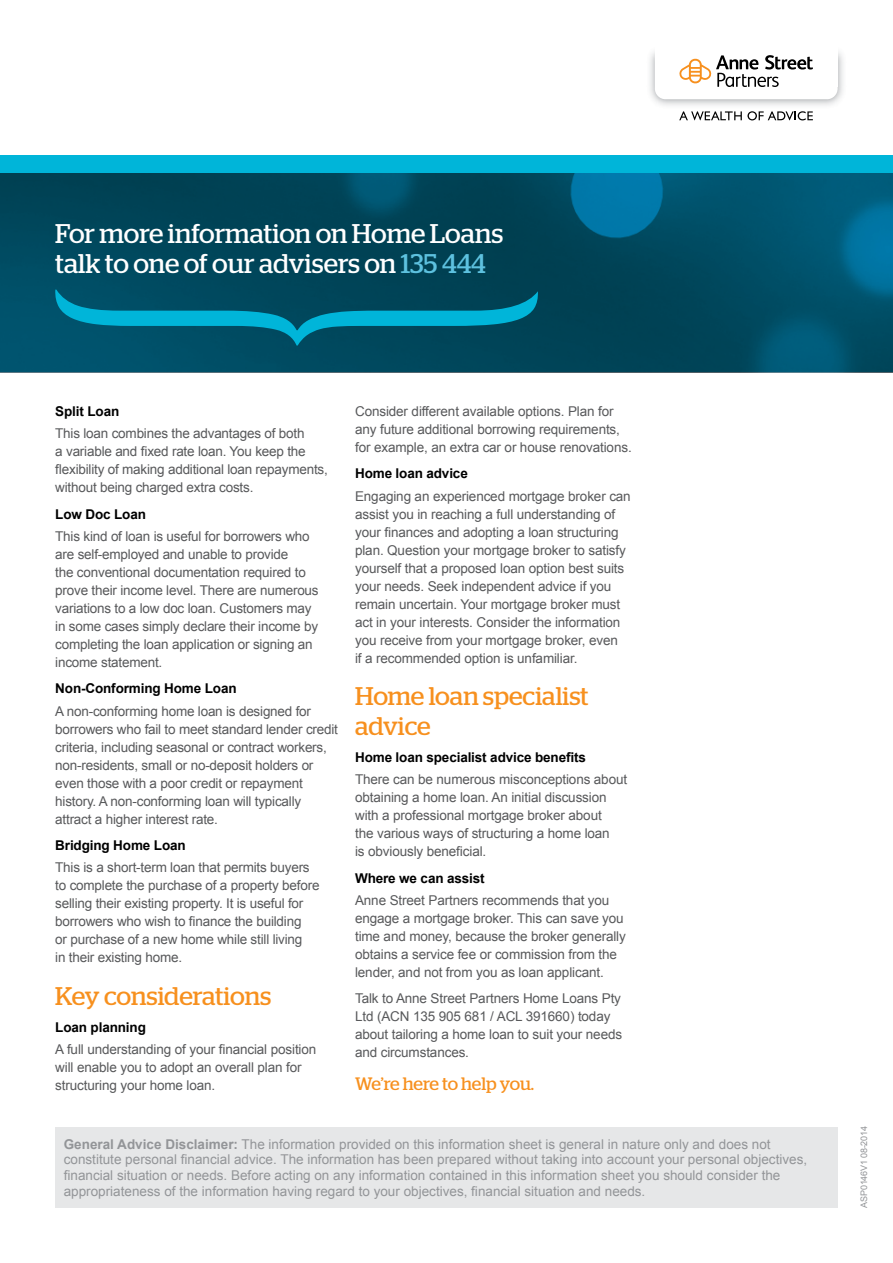
<style>
.page{position:relative;width:893px;height:1263px;background:#fff}
.page>*{position:absolute;margin:0;border:0;box-sizing:border-box;transform-origin:0 0}
.t1{font:27px/30px "Stag";letter-spacing:-.005em;color:#fff}
.t2{font:25.5px/30px "Stag";letter-spacing:-.005em;color:#f7901e}
.t3{font:18px "Stag";letter-spacing:-.005em;color:#f7901e}
.t4{font:13.5px/18px "Arial";letter-spacing:-.01em;color:#58595b}
.t5{font:13.5px/15.8px "Arial";color:#939598}
.t6{font:700 13.5px "Arial";letter-spacing:-.01em;color:#000}
.t7{font:9px "Arial";letter-spacing:-.02em;color:#939598}
.s1{color:#5dc1df}
.s2{font-weight:700}
</style>
<div class="page">
<img style="left:0;top:172px;width:893px;height:200px">
<div style="left:0;top:155px;width:893px;height:17px;background:#00b5d9"></div>
<svg style="left:55px;top:290px;width:483px;height:55px;background:#00657f"></svg>
<img style="left:650px;top:52px;width:193px;height:54px">
<div style="left:655px;top:30px;width:183px;height:57px;background:#fff"></div>
<svg style="left:679px;top:111px;width:134px;height:9px"></svg>
<svg style="left:655px;top:55px;width:183px;height:44px"></svg>
<div style="left:55px;top:1127px;width:783px;height:81px;background:#e6e7e8"></div>
<h1 class="t1" style="left:55px;top:218px;width:449px">For more information on Home Loans talk to one of our advisers on <span class="s1">135 444</span></h1>
<p class="t6" style="left:55px;top:402px;width:66px">Split Loan</p>
<p class="t4" style="left:55px;top:425px;width:274px">This loan combines the advantages of both<br>a variable and fixed rate loan. You keep the flexibility of making additional loan repayments, without being charged extra costs.</p>
<p class="t6" style="left:55px;top:505px;width:92px">Low Doc Loan</p>
<p class="t4" style="left:55px;top:527px;width:265px">This kind of loan is useful for borrowers who are self-employed and unable to provide<br>the conventional documentation required to prove their income level. There are numerous variations to a low doc loan. Customers may in some cases simply declare their income by completing the loan application or signing an income statement.</p>
<p class="t6" style="left:55px;top:680px;width:183px">Non-Conforming Home Loan</p>
<p class="t4" style="left:55px;top:702px;width:284px">A non-conforming home loan is designed for borrowers who fail to meet standard lender credit criteria, including seasonal or contract workers, non-residents, small or no-deposit holders or even those with a poor credit or repayment history. A non-conforming loan will typically attract a higher interest rate.</p>
<p class="t6" style="left:55px;top:836px;width:132px">Bridging Home Loan</p>
<p class="t4" style="left:55px;top:859px;width:266px">This is a short-term loan that permits buyers to complete the purchase of a property before selling their existing property. It is useful for borrowers who wish to finance the building<br>or purchase of a new home while still living<br>in their existing home.</p>
<h2 class="t2" style="left:55px;top:981px;width:218px">Key considerations</h2>
<p class="t6" style="left:55px;top:1018px;width:92px">Loan planning</p>
<p class="t4" style="left:55px;top:1040px;width:263px">A full understanding of your financial position will enable you to adopt an overall plan for structuring your home loan.</p>
<p class="t4" style="left:355px;top:402px;width:278px">Consider different available options. Plan for any future additional borrowing requirements, for example, an extra car or house renovations.</p>
<p class="t6" style="left:355px;top:465px;width:114px">Home loan advice</p>
<p class="t4" style="left:355px;top:487px;width:277px">Engaging an experienced mortgage broker can assist you in reaching a full understanding of your finances and adopting a loan structuring plan. Question your mortgage broker to satisfy yourself that a proposed loan option best suits your needs. Seek independent advice if you remain uncertain. Your mortgage broker must act in your interests. Consider the information you receive from your mortgage broker, even<br>if a recommended option is unfamiliar.</p>
<h2 class="t2" style="left:355px;top:681px;width:235px">Home loan specialist advice</h2>
<p class="t6" style="left:355px;top:748px;width:232px">Home loan specialist advice benefits</p>
<p class="t4" style="left:355px;top:771px;width:274px">There can be numerous misconceptions about obtaining a home loan. An initial discussion with a professional mortgage broker about<br>the various ways of structuring a home loan<br>is obviously beneficial.</p>
<p class="t6" style="left:355px;top:869px;width:131px">Where we can assist</p>
<p class="t4" style="left:355px;top:891px;width:272px">Anne Street Partners recommends that you engage a mortgage broker. This can save you time and money, because the broker generally obtains a service fee or commission from the lender, and not from you as loan applicant.</p>
<p class="t4" style="left:355px;top:990px;width:269px">Talk to Anne Street Partners Home Loans Pty Ltd (ACN 135 905 681 / ACL 391660) today about tailoring a home loan to suit your needs and circumstances.</p>
<h3 class="t3" style="left:355px;top:1073px;width:181px">We’re here to help you.</h3>
<p class="t5" style="left:64px;top:1136px;width:745px"><span class="s2">General Advice Disclaimer:</span> The information provided on this information sheet is general in nature only and does not constitute personal financial advice. The information has been prepared without taking into account your personal objectives, financial situation or needs. Before acting on any information contained in this information sheet you should consider the appropriateness of the information having regard to your objectives, financial situation and needs.</p>
<p class="t7" style="left:858px;top:1208px;width:83px;rotate:-90deg">ASP0146V1 08-2014</p>
</div>
